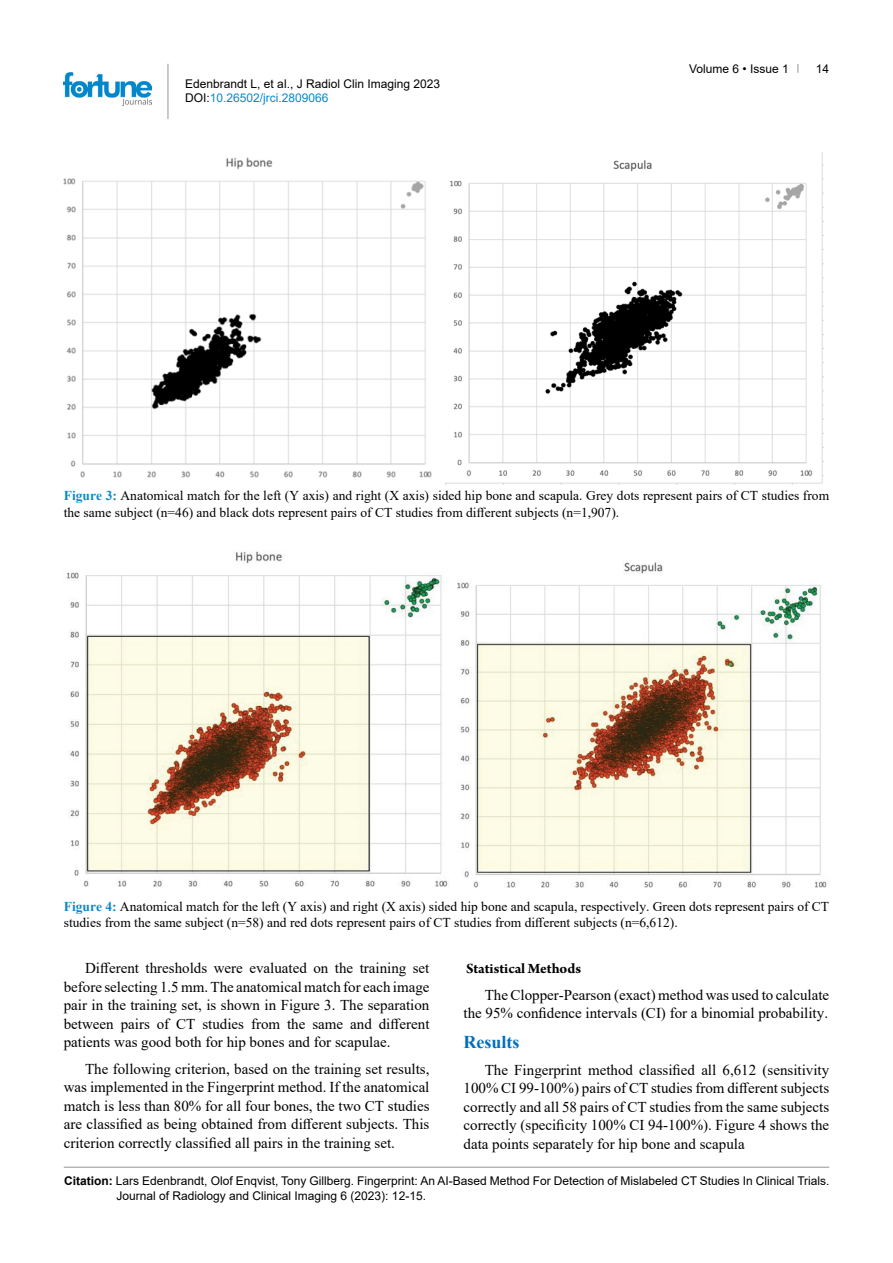
<style>
.page{position:relative;width:893px;height:1263px;background:#fff}
.page>*{position:absolute;margin:0;border:0;box-sizing:border-box;transform-origin:0 0}
.t1{font:700 18px "Times New Roman";color:#006ec0}
.t2{font:15px/18.5px "Times New Roman";color:#000;text-align:justify}
.t3{font:700 15px "Arno Pro";color:#000}
.t4{font:13.5px/16.5px "Times New Roman";color:#000}
.t5{font:12px/14.4px "Arial";color:#000}
.s1{color:#0a88ca}
.s2{font-weight:700;color:#0a88ca}
.s3{font-weight:700}
</style>
<div class="page">
<hr style="left:168px;top:64px;width:1px;height:55px;background:#939598">
<img style="left:64px;top:72px;width:88px;height:33px">
<hr style="left:64px;top:1167px;width:765px;height:1px;background:#939598">
<img style="left:64px;top:157px;width:368px;height:320px">
<img style="left:446px;top:152px;width:378px;height:332px">
<img style="left:66px;top:551px;width:382px;height:336px">
<img style="left:457px;top:562px;width:370px;height:325px">
<p class="t5" style="left:185px;top:76px;width:256px">Edenbrandt L, et al., J Radiol Clin Imaging 2023<br>DOI:<span class="s1">10.26502/jrci.2809066</span></p>
<p class="t5" style="left:689px;top:61px;width:101px">Volume 6 • Issue 1</p>
<p class="t5" style="left:816px;top:61px;width:15px">14</p>
<p class="t4" style="left:64px;top:487px;width:767px"><span class="s2">Figure 3:</span> Anatomical match for the left (Y axis) and right (X axis) sided hip bone and scapula. Grey dots represent pairs of CT studies from the same subject (n=46) and black dots represent pairs of CT studies from different subjects (n=1,907).</p>
<p class="t4" style="left:64px;top:897px;width:767px"><span class="s2">Figure 4:</span> Anatomical match for the left (Y axis) and right (X axis) sided hip bone and scapula, respectively. Green dots represent pairs of CT studies from the same subject (n=58) and red dots represent pairs of CT studies from different subjects (n=6,612).</p>
<p class="t2" style="left:64px;top:958px;width:367px;text-indent:21px">Different thresholds were evaluated on the training set before selecting 1.5 mm. The anatomical match for each image pair in the training set, is shown in Figure 3. The separation between pairs of CT studies from the same and different patients was good both for hip bones and for scapulae.</p>
<p class="t2" style="left:64px;top:1059px;width:367px;text-indent:21px">The following criterion, based on the training set results, was implemented in the Fingerprint method. If the anatomical match is less than 80% for all four bones, the two CT studies are classified as being obtained from different subjects. This criterion correctly classified all pairs in the training set.</p>
<p class="t3" style="left:466px;top:960px;width:116px">Statistical Methods</p>
<p class="t2" style="left:463px;top:985px;width:367px;text-align:right">The Clopper-Pearson (exact) method was used to calculate the 95% confidence intervals (CI) for a binomial probability.</p>
<p class="t1" style="left:463px;top:1029px;width:57px">Results</p>
<p class="t2" style="left:463px;top:1060px;width:367px;text-indent:21px">The Fingerprint method classified all 6,612 (sensitivity 100% CI 99-100%) pairs of CT studies from different subjects correctly and all 58 pairs of CT studies from the same subjects correctly (specificity 100% CI 94-100%). Figure 4 shows the data points separately for hip bone and scapula</p>
<p class="t5" style="left:117px;top:1173px;width:715px;line-height:15px;text-indent:-52px"><span class="s3">Citation:</span> Lars Edenbrandt, Olof Enqvist, Tony Gillberg. Fingerprint: An AI-Based Method For Detection of Mislabeled CT Studies In Clinical Trials.<br>Journal of Radiology and Clinical Imaging 6 (2023): 12-15.</p>
</div>
